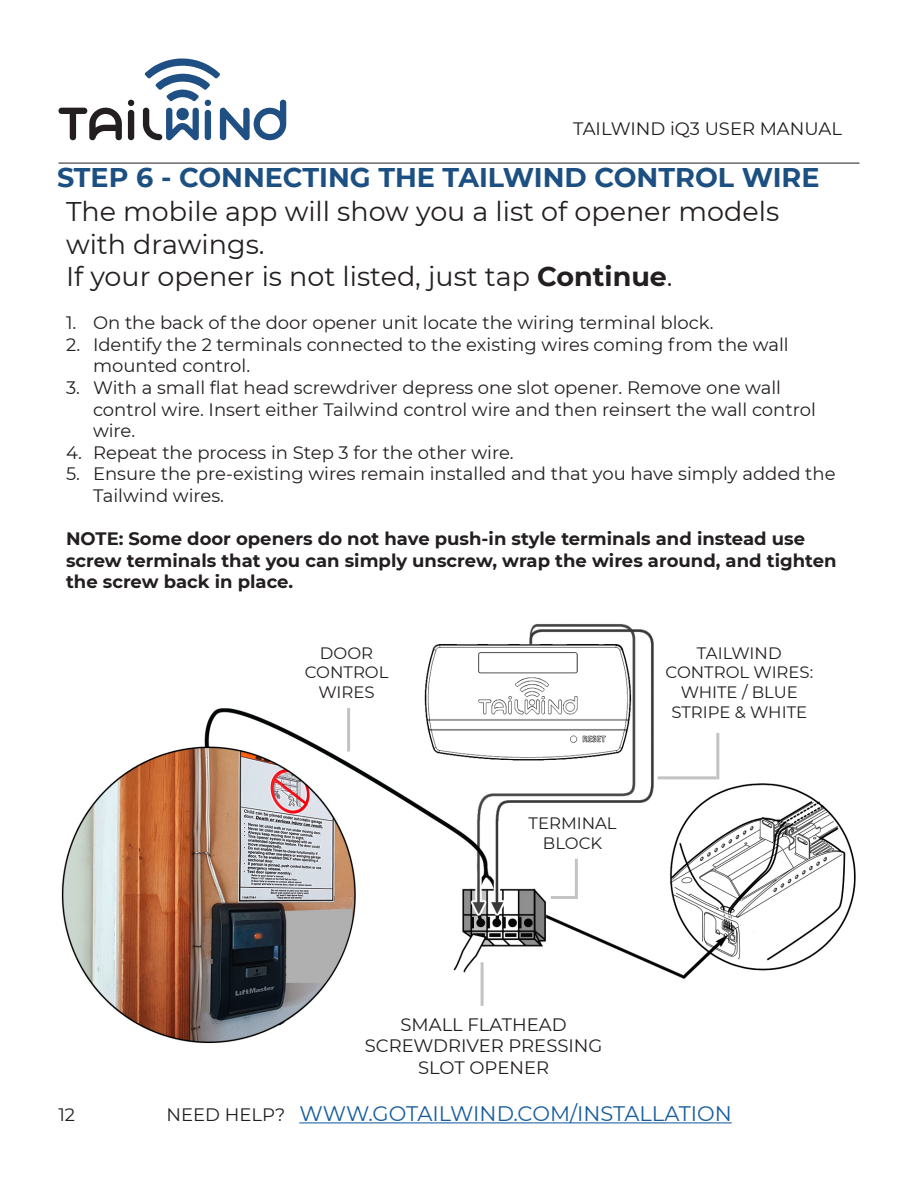
<style>
.page{position:relative;width:918px;height:1188px;background:#fff}
.page>*{position:absolute;margin:0;border:0;box-sizing:border-box;transform-origin:0 0}
._03_-_Body_Text{font:27px/32.4px "Montserrat";color:#231f20}
.Large{font:700 27px "Montserrat";color:#1c4f82}
.t1{font:21px "Montserrat";color:#175d9e}
.Large-2{font:18px/21.6px "Montserrat";color:#231f20}
._03_-_Body_Text-2{font:700 18px/21.6px "Montserrat";color:#231f20}
.Large-3{font:16.5px/19.8px "Montserrat";color:#231f20;text-align:center}
.s1{font-weight:700}
.s2{font-size:18px;color:#231f20}
</style>
<div class="page">
<hr style="left:299px;top:1122px;width:433px;height:1px;background:#175d9e">
<svg style="left:58px;top:108px;width:64px;height:32px"></svg>
<svg style="left:128px;top:100px;width:6px;height:40px"></svg>
<svg style="left:143px;top:58px;width:143px;height:82px"></svg>
<hr style="left:58px;top:163px;width:802px;height:1px;background:#231f20">
<img style="left:61px;top:624px;width:795px;height:420px">
<hr style="left:575px;top:859px;width:3px;height:40px;background:#c3c3c3">
<hr style="left:551px;top:896px;width:26px;height:3px;background:#c3c3c3">
<hr style="left:347px;top:708px;width:3px;height:43px;background:#c3c3c3">
<hr style="left:716px;top:733px;width:3px;height:46px;background:#c3c3c3">
<hr style="left:658px;top:776px;width:59px;height:3px;background:#c3c3c3">
<hr style="left:481px;top:962px;width:3px;height:44px;background:#c3c3c3">
<p class="Large-2" style="left:573px;top:117px;width:271px">TAILWIND iQ3 USER MANUAL</p>
<p class="Large" style="left:57px;top:158px;width:764px">STEP 6 - CONNECTING THE TAILWIND CONTROL WIRE</p>
<p class="_03_-_Body_Text" style="left:66px;top:194px;width:715px">The mobile app will show you a list of opener models with drawings.</p>
<p class="_03_-_Body_Text" style="left:66px;top:259px;width:608px">If your opener is not listed, just tap <span class="s1">Continue</span>.</p>
<p class="Large-2" style="left:66px;top:311px;width:649px">1. On the back of the door opener unit locate the wiring terminal block.</p>
<p class="Large-2" style="left:93px;top:333px;width:697px;text-indent:-27px">2. Identify the 2 terminals connected to the existing wires coming from the wall mounted control.</p>
<p class="Large-2" style="left:93px;top:376px;width:724px;text-indent:-27px">3. With a small flat head screwdriver depress one slot opener. Remove one wall control wire. Insert either Tailwind control wire and then reinsert the wall control wire.</p>
<p class="Large-2" style="left:66px;top:441px;width:449px">4. Repeat the process in Step 3 for the other wire.</p>
<p class="Large-2" style="left:93px;top:463px;width:744px;text-indent:-27px">5. Ensure the pre-existing wires remain installed and that you have simply added the<br>Tailwind wires.</p>
<p class="_03_-_Body_Text-2" style="left:66px;top:527px;width:772px">NOTE: Some door openers do not have push-in style terminals and instead use screw terminals that you can simply unscrew, wrap the wires around, and tighten the screw back in place.</p>
<p class="Large-3" style="left:320px;top:642px;width:55px">DOOR</p>
<p class="Large-3" style="left:305px;top:662px;width:85px">CONTROL</p>
<p class="Large-3" style="left:318px;top:682px;width:58px">WIRES</p>
<p class="Large-3" style="left:529px;top:813px;width:90px">TERMINAL</p>
<p class="Large-3" style="left:543px;top:833px;width:61px">BLOCK</p>
<p class="Large-3" style="left:665px;top:642px;width:149px">TAILWIND<br>CONTROL WIRES:<br>WHITE / BLUE<br>STRIPE &amp; WHITE</p>
<p class="Large-2" style="left:401px;top:1013px;width:168px">SMALL FLATHEAD</p>
<p class="Large-2" style="left:365px;top:1035px;width:239px;text-align:center">SCREWDRIVER PRESSING<br>SLOT OPENER</p>
<p class="Large-2" style="left:58px;top:1103px;width:18px">12</p>
<p class="t1" style="left:166px;top:1099px;width:567px"><span class="s2">NEED HELP?</span> WWW.GOTAILWIND.COM/INSTALLATION</p>
</div>
